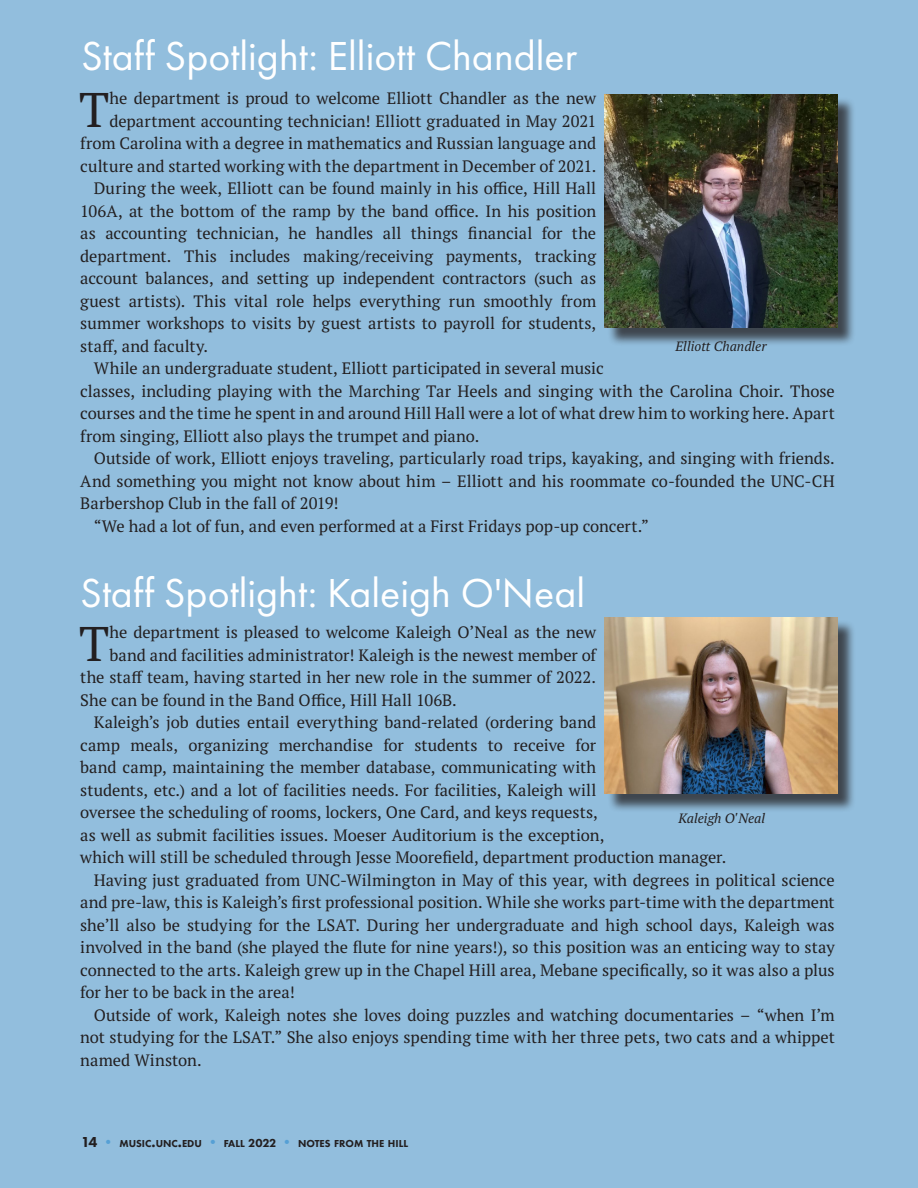
<style>
.page{position:relative;width:918px;height:1188px;background:#92bedd}
.page>*{position:absolute;margin:0;border:0;box-sizing:border-box;transform-origin:0 0}
.Subheading{font:48.6px "PT Serif Pro";color:#231f20}
.Headline{font:42px "Futura PT";color:#fff}
.Subheading-2{font:16.5px/22.5px "PT Serif Pro";color:#231f20;text-align:justify}
.Headline-2{font:italic 13.5px "PT Serif Pro";color:#231f20}
.t1{font:800 10.5px "Futura PT";color:#231f20}
.s1{font-size:15px}
.s2{font-size:15px;color:#56a0d5}
.s3{font-size:12px}
</style>
<div class="page">
<div style="left:607px;top:96px;width:249px;height:250px;background:#231f20;opacity:.75"></div>
<img style="left:604px;top:94px;width:234px;height:234px">
<div style="left:607px;top:619px;width:249px;height:194px;background:#231f20;opacity:.75"></div>
<img style="left:604px;top:617px;width:234px;height:177px">
<p class="Headline" style="left:81px;top:32px;width:498px">Staff Spotlight: Elliott Chandler</p>
<p class="Subheading-2" style="left:80px;top:87px;width:518px;text-align:right">he department is proud to welcome Elliott Chandler as the new department accounting technician! Elliott graduated in May 2021 from Carolina with a degree in mathematics and Russian language and culture and started working with the department in December of 2021.</p>
<p class="Subheading-2" style="left:80px;top:177px;width:518px;text-indent:14px">During the week, Elliott can be found mainly in his office, Hill Hall 106A, at the bottom of the ramp by the band office. In his position as accounting technician, he handles all things financial for the department. This includes making/receiving payments, tracking account balances, and setting up independent contractors (such as guest artists). This vital role helps everything run smoothly from summer workshops to visits by guest artists to payroll for students, staff, and faculty.</p>
<p class="Subheading-2" style="left:80px;top:357px;width:756px;text-align:left;text-indent:14px">While an undergraduate student, Elliott participated in several music<br>classes, including playing with the Marching Tar Heels and singing with the Carolina Choir. Those courses and the time he spent in and around Hill Hall were a lot of what drew him to working here. Apart from singing, Elliott also plays the trumpet and piano.</p>
<p class="Subheading-2" style="left:80px;top:447px;width:756px;text-indent:14px">Outside of work, Elliott enjoys traveling, particularly road trips, kayaking, and singing with friends.<br>And something you might not know about him – Elliott and his roommate co-founded the UNC-CH Barbershop Club in the fall of 2019!</p>
<p class="Subheading-2" style="left:94px;top:514px;width:557px">“We had a lot of fun, and even performed at a First Fridays pop-up concert.”</p>
<p class="Subheading" style="left:79px;top:77px;width:32px">T</p>
<p class="Headline-2" style="left:676px;top:338px;width:93px">Elliott Chandler</p>
<p class="Headline" style="left:80px;top:568px;width:506px">Staff Spotlight: Kaleigh O'Neal</p>
<p class="Subheading" style="left:79px;top:611px;width:32px">T</p>
<p class="Subheading-2" style="left:109px;top:621px;width:488px">he department is pleased to welcome Kaleigh O’Neal as the new</p>
<p class="Subheading-2" style="left:109px;top:643px;width:488px">band and facilities administrator! Kaleigh is the newest member of</p>
<p class="Subheading-2" style="left:80px;top:666px;width:517px">the staff team, having started in her new role in the summer of 2022.</p>
<p class="Subheading-2" style="left:80px;top:688px;width:378px">She can be found in the Band Office, Hill Hall 106B.</p>
<p class="Subheading-2" style="left:80px;top:711px;width:648px;text-align:left;text-indent:14px">Kaleigh’s job duties entail everything band-related (ordering band<br>camp meals, organizing merchandise for students to receive for<br>band camp, maintaining the member database, communicating with<br>students, etc.) and a lot of facilities needs. For facilities, Kaleigh will<br>oversee the scheduling of rooms, lockers, One Card, and keys requests,<br>as well as submit facilities issues. Moeser Auditorium is the exception,<br>which will still be scheduled through Jesse Moorefield, department production manager.</p>
<p class="Subheading-2" style="left:80px;top:868px;width:756px;text-indent:14px">Having just graduated from UNC-Wilmington in May of this year, with degrees in political science and pre-law, this is Kaleigh’s first professional position. While she works part-time with the department she’ll also be studying for the LSAT. During her undergraduate and high school days, Kaleigh was involved in the band (she played the flute for nine years!), so this position was an enticing way to stay connected to the arts. Kaleigh grew up in the Chapel Hill area, Mebane specifically, so it was also a plus for her to be back in the area!</p>
<p class="Subheading-2" style="left:80px;top:1003px;width:756px;text-indent:14px">Outside of work, Kaleigh notes she loves doing puzzles and watching documentaries – “when I’m not studying for the LSAT.” She also enjoys spending time with her three pets, two cats and a whippet named Winston.</p>
<p class="Headline-2" style="left:679px;top:809px;width:88px">Kaleigh O'Neal</p>
<p class="t1" style="left:81px;top:1136px;width:329px"><span class="s1">14</span> <span class="s2">•</span> MUSIC<span class="s1">.</span>UNC<span class="s1">.</span>EDU <span class="s2">•</span> FALL <span class="s3">2022</span> <span class="s2">•</span> NOTES FROM THE HILL</p>
</div>
